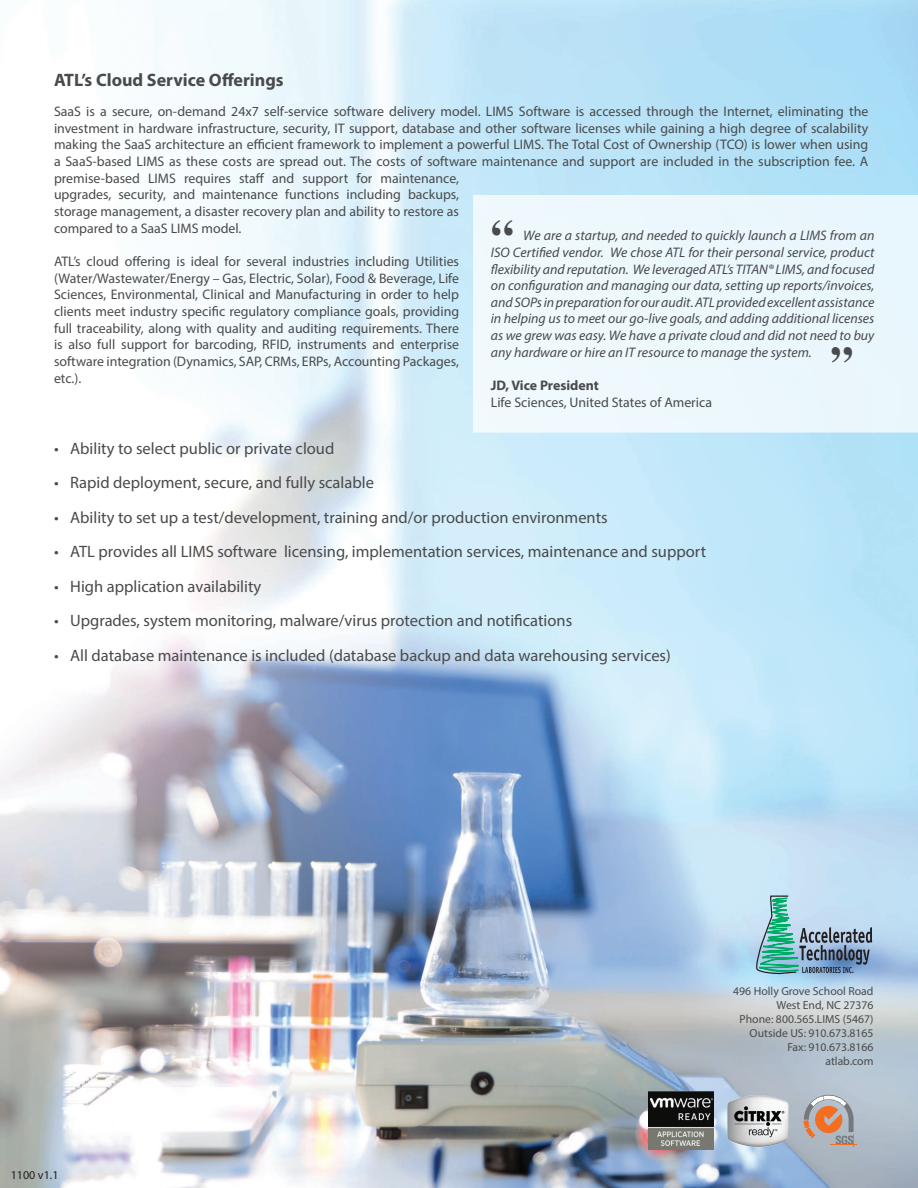
<style>
.page{position:relative;width:918px;height:1188px;background:#fff}
.page>*{position:absolute;margin:0;border:0;box-sizing:border-box;transform-origin:0 0}
.t1{font:700 45px "Times";color:#494a4b}
.t2{font:700 18px "Myriad Pro";color:#494a4b}
.t3{font:16.5px "Myriad Pro";color:#494a4b}
.t4{font:13.8px/16.6px "Myriad Pro";color:#494a4b}
.t5{font:italic 13.8px/16.6px "Myriad Pro";color:#494a4b;text-align:justify}
.t6{font:700 13.8px "Myriad Pro";color:#494a4b}
.t7{font:12px "Myriad Pro";color:#231f20}
.t8{font:11.7px "Myriad Pro";color:#494a4b}
</style>
<div class="page">
<img style="left:0;top:1px;width:918px;height:1187px">
<div style="left:473px;top:195px;width:445px;height:238px;background:#edf8fd;border:2px solid #fff"></div>
<img style="left:718px;top:1085px;width:80px;height:71px">
<img style="left:648px;top:1092px;width:65px;height:57px">
<svg style="left:804px;top:1095px;width:53px;height:51px;background:#baa49a"></svg>
<svg style="left:755px;top:895px;width:117px;height:79px;background:#8cb5c1"></svg>
<p class="t2" style="left:54px;top:68px;width:231px">ATL’s Cloud Service Offerings</p>
<p class="t4" style="left:54px;top:103px;width:816px">SaaS is a secure, on-demand 24x7 self-service software delivery model. LIMS Software is accessed through the Internet, eliminating the investment in hardware infrastructure, security, IT support, database and other software licenses while gaining a high degree of scalability making the SaaS architecture an efficient framework to implement a powerful LIMS. The Total Cost of Ownership (TCO) is lower when using a SaaS-based LIMS as these costs are spread out. The costs of software maintenance and support are included in the subscription fee. A premise-based LIMS requires staff and support for maintenance,<br>upgrades, security, and maintenance functions including backups,<br>storage management, a disaster recovery plan and ability to restore as<br>compared to a SaaS LIMS model.</p>
<p class="t4" style="left:54px;top:253px;width:407px;text-align:justify">ATL’s cloud offering is ideal for several industries including Utilities (Water/Wastewater/Energy – Gas, Electric, Solar), Food &amp; Beverage, Life Sciences, Environmental, Clinical and Manufacturing in order to help clients meet industry specific regulatory compliance goals, providing full traceability, along with quality and auditing requirements. There is also full support for barcoding, RFID, instruments and enterprise software integration (Dynamics, SAP, CRMs, ERPs, Accounting Packages, etc.).</p>
<p class="t1" style="left:491px;top:192px;width:24px">“</p>
<p class="t5" style="left:491px;top:227px;width:385px;text-indent:32px">We are a startup, and needed to quickly launch a LIMS from an ISO Certified vendor. We chose ATL for their personal service, product flexibility and reputation. We leveraged ATL’s TITAN® LIMS, and focused on configuration and managing our data, setting up reports/invoices, and SOPs in preparation for our audit. ATL provided excellent assistance in helping us to meet our go-live goals, and adding additional licenses as we grew was easy. We have a private cloud and did not need to buy any hardware or hire an IT resource to manage the system.</p>
<p class="t6" style="left:491px;top:376px;width:110px">JD, Vice President</p>
<p class="t4" style="left:491px;top:394px;width:223px">Life Sciences, United States of America</p>
<p class="t1" style="left:830px;top:320px;width:24px">”</p>
<p class="t3" style="left:54px;top:438px;width:282px">• Ability to select public or private cloud</p>
<p class="t3" style="left:54px;top:472px;width:321px">• Rapid deployment, secure, and fully scalable</p>
<p class="t3" style="left:54px;top:507px;width:555px">• Ability to set up a test/development, training and/or production environments</p>
<p class="t3" style="left:54px;top:541px;width:654px">• ATL provides all LIMS software licensing, implementation services, maintenance and support</p>
<p class="t3" style="left:54px;top:576px;width:209px">• High application availability</p>
<p class="t3" style="left:54px;top:610px;width:520px">• Upgrades, system monitoring, malware/virus protection and notifications</p>
<p class="t3" style="left:54px;top:645px;width:618px">• All database maintenance is included (database backup and data warehousing services)</p>
<p class="t7" style="left:11px;top:1168px;width:49px">1100 v1.1</p>
<p class="t8" style="left:733px;top:984px;width:142px">496 Holly Grove School Road</p>
<p class="t8" style="left:777px;top:998px;width:98px">West End, NC 27376</p>
<p class="t8" style="left:740px;top:1012px;width:135px">Phone: 800.565.LIMS (5467)</p>
<p class="t8" style="left:750px;top:1026px;width:125px">Outside US: 910.673.8165</p>
<p class="t8" style="left:787px;top:1040px;width:87px">Fax: 910.673.8166</p>
<p class="t8" style="left:825px;top:1054px;width:50px">atlab.com</p>
</div>
